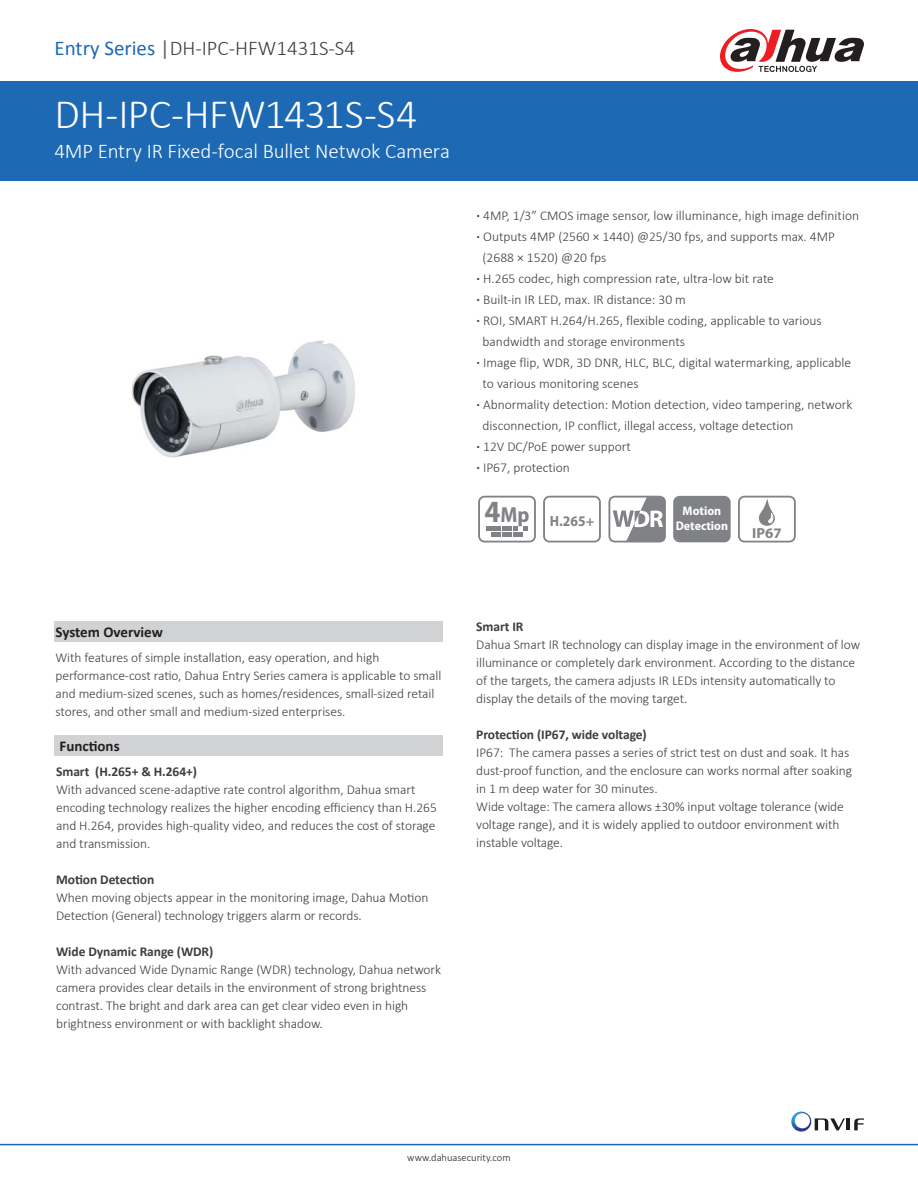
<style>
.page{position:relative;width:918px;height:1188px;background:#fff}
.page>*{position:absolute;margin:0;border:0;box-sizing:border-box;transform-origin:0 0}
.t1{font:300 42px "Calibri";letter-spacing:-.02em;color:#fff}
.t2{font:300 21px "Calibri";letter-spacing:-.01em;color:#fff}
.t3{font:300 21px "Calibri";color:#3e3e3f}
.t4{font:700 15px "Calibri";color:#231f20}
.t5{font:700 semi-condensed 14.7px "Myriad Pro";color:#808285}
.t6{font:700 14.55px "Myriad Pro";color:#808285}
.t7{font:300 13.5px/18px "Calibri";letter-spacing:-.005em;color:#3e3e3f}
.t8{font:700 13.5px "Calibri";letter-spacing:-.005em;color:#3e3e3f}
.t9{font:700 semi-condensed 12.6px/15px "Myriad Pro";color:#fff;text-align:center}
.t10{font:300 10.5px "Calibri";color:#231f20}
.s1{font-weight:400;color:#1e69b4}
.s2{font-weight:400;color:#636366}
.s3{font-weight:700}
</style>
<div class="page">
<div style="left:0;top:81px;width:918px;height:100px;background:#1e69b4"></div>
<hr style="left:0;top:1144px;width:918px;height:1px;background:#1e69b4">
<svg style="left:720px;top:29px;width:144px;height:43px"></svg>
<img style="left:132px;top:340px;width:223px;height:118px">
<div style="left:54px;top:621px;width:389px;height:21px;background:#d1d2d4"></div>
<div style="left:54px;top:735px;width:389px;height:21px;background:#d1d2d4"></div>
<svg style="left:791px;top:1112px;width:73px;height:20px"></svg>
<svg style="left:478px;top:496px;width:58px;height:46px"></svg>
<svg style="left:543px;top:496px;width:58px;height:46px"></svg>
<svg style="left:738px;top:496px;width:58px;height:46px"></svg>
<svg style="left:608px;top:496px;width:58px;height:46px"></svg>
<div style="left:673px;top:496px;width:58px;height:46px;background:#808285"></div>
<h2 class="t3" style="left:55px;top:35px;width:302px"><span class="s1">Entry Series</span> <span class="s2">|</span>DH-IPC-HFW1431S-S4</h2>
<h1 class="t1" style="left:55px;top:88px;width:364px">DH-IPC-HFW1431S-S4</h1>
<h2 class="t2" style="left:55px;top:138px;width:397px">4MP Entry IR Fixed-focal Bullet Netwok Camera</h2>
<p class="t7" style="left:477px;top:207px;width:384px"><span class="s3">·</span> 4MP, 1/3” CMOS image sensor, low illuminance, high image definition</p>
<p class="t7" style="left:477px;top:228px;width:360px"><span class="s3">·</span> Outputs 4MP (2560 × 1440) @25/30 fps, and supports max. 4MP</p>
<p class="t7" style="left:483px;top:249px;width:125px">(2688 × 1520) @20 fps</p>
<p class="t7" style="left:477px;top:270px;width:299px"><span class="s3">·</span> H.265 codec, high compression rate, ultra-low bit rate</p>
<p class="t7" style="left:477px;top:291px;width:211px"><span class="s3">·</span> Built-in IR LED, max. IR distance: 30 m</p>
<p class="t7" style="left:477px;top:312px;width:347px"><span class="s3">·</span> ROI, SMART H.264/H.265, flexible coding, applicable to various</p>
<p class="t7" style="left:483px;top:333px;width:204px">bandwidth and storage environments</p>
<p class="t7" style="left:477px;top:354px;width:376px"><span class="s3">·</span> Image flip, WDR, 3D DNR, HLC, BLC, digital watermarking, applicable</p>
<p class="t7" style="left:483px;top:375px;width:158px">to various monitoring scenes</p>
<p class="t7" style="left:477px;top:396px;width:378px"><span class="s3">·</span> Abnormality detection: Motion detection, video tampering, network</p>
<p class="t7" style="left:483px;top:417px;width:312px">disconnection, IP conflict, illegal access, voltage detection</p>
<p class="t7" style="left:477px;top:438px;width:156px"><span class="s3">·</span> 12V DC/PoE power support</p>
<p class="t7" style="left:477px;top:459px;width:95px"><span class="s3">·</span> IP67, protection</p>
<p class="t5" style="left:484px;top:511px;width:112px"><sup>4</sup><sup>Mp</sup> H.265+</p>
<p class="t9" style="left:676px;top:503px;width:54px">Motion<br>Detection</p>
<p class="t6" style="left:752px;top:524px;width:31px">IP67</p>
<p class="t4" style="left:56px;top:623px;width:109px">System Overview</p>
<p class="t7" style="left:56px;top:648px;width:387px">With features of simple installation, easy operation, and high performance-cost ratio, Dahua Entry Series camera is applicable to small and medium-sized scenes, such as homes/residences, small-sized retail stores, and other small and medium-sized enterprises.</p>
<p class="t4" style="left:60px;top:736px;width:62px">Functions</p>
<p class="t8" style="left:56px;top:763px;width:142px">Smart (H.265+ &amp; H.264+)</p>
<p class="t7" style="left:56px;top:781px;width:382px">With advanced scene-adaptive rate control algorithm, Dahua smart encoding technology realizes the higher encoding efficiency than H.265 and H.264, provides high-quality video, and reduces the cost of storage and transmission.</p>
<p class="t8" style="left:56px;top:871px;width:100px">Motion Detection</p>
<p class="t7" style="left:56px;top:889px;width:374px">When moving objects appear in the monitoring image, Dahua Motion<br>Detection (General) technology triggers alarm or records.</p>
<p class="t8" style="left:56px;top:943px;width:159px">Wide Dynamic Range (WDR)</p>
<p class="t7" style="left:56px;top:961px;width:386px">With advanced Wide Dynamic Range (WDR) technology, Dahua network camera provides clear details in the environment of strong brightness contrast. The bright and dark area can get clear video even in high brightness environment or with backlight shadow.</p>
<p class="t8" style="left:476px;top:618px;width:49px">Smart IR</p>
<p class="t7" style="left:476px;top:636px;width:385px">Dahua Smart IR technology can display image in the environment of low illuminance or completely dark environment. According to the distance of the targets, the camera adjusts IR LEDs intensity automatically to display the details of the moving target.</p>
<p class="t8" style="left:476px;top:726px;width:172px">Protection (IP67, wide voltage)</p>
<p class="t7" style="left:476px;top:744px;width:377px">IP67: The camera passes a series of strict test on dust and soak. It has dust-proof function, and the enclosure can works normal after soaking in 1 m deep water for 30 minutes.<br>Wide voltage: The camera allows ±30% input voltage tolerance (wide voltage range), and it is widely applied to outdoor environment with instable voltage.</p>
<p class="t10" style="left:407px;top:1151px;width:105px">www.dahuasecurity.com</p>
</div>
